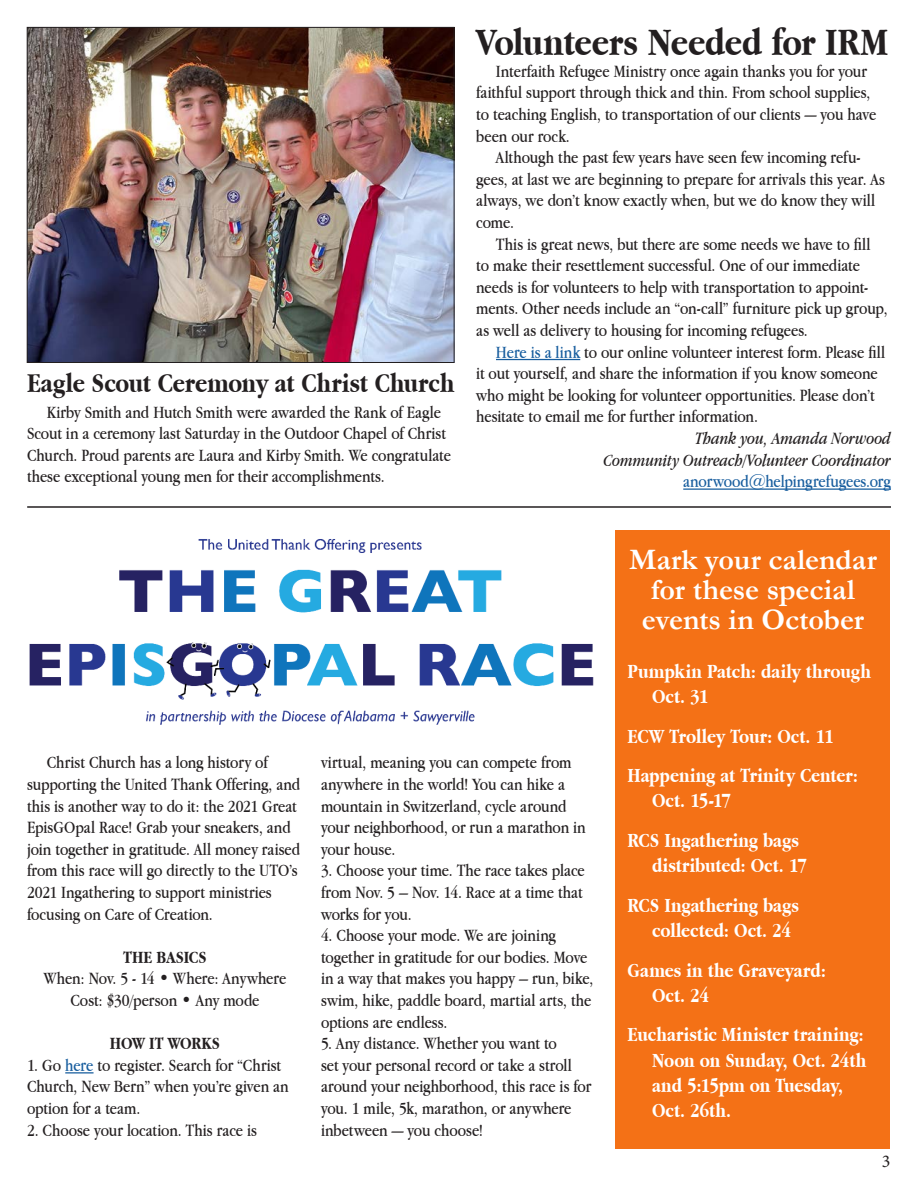
<style>
.page{position:relative;width:918px;height:1188px;background:#fff}
.page>*{position:absolute;margin:0;border:0;box-sizing:border-box;transform-origin:0 0}
.t1{font:700 40.5px "Apple Garamond";letter-spacing:-.01em;color:#231f20}
.t2{font:700 30px "Garamond";letter-spacing:-.005em;color:#fff}
.t3{font:700 28.5px "Apple Garamond";color:#231f20}
.t4{font:700 21px "Apple Garamond";color:#fff}
.t5{font:18px/21.6px "Apple Garamond";letter-spacing:-.005em;color:#231f20}
.t6{font:italic 18px "Apple Garamond";letter-spacing:-.005em;color:#231f20}
.t7{font:18px "Apple Garamond";letter-spacing:-.005em;color:#175d9e}
.t8{font:700 18px "Apple Garamond";color:#231f20}
.t9{font:18px "Minion Pro";color:#231f20}
.s1{color:#175d9e}
</style>
<div class="page">
<div style="left:616px;top:530px;width:274px;height:619px;background:#f47116"></div>
<hr style="left:65px;top:1072px;width:29px;height:2px;background:#175d9e">
<img style="left:29px;top:539px;width:565px;height:186px">
<img style="left:29px;top:29px;width:423px;height:332px">
<div style="left:27px;top:27px;width:427px;height:336px;border:1px solid #231f20"></div>
<hr style="left:496px;top:359px;width:84px;height:1px;background:#175d9e">
<hr style="left:683px;top:488px;width:208px;height:2px;background:#175d9e">
<hr style="left:27px;top:506px;width:864px;height:2px;background:#231f20">
<p class="t3" style="left:27px;top:367px;width:429px">Eagle Scout Ceremony at Christ Church</p>
<p class="t5" style="left:27px;top:401px;width:426px;text-indent:20px">Kirby Smith and Hutch Smith were awarded the Rank of Eagle Scout in a ceremony last Saturday in the Outdoor Chapel of Christ Church. Proud parents are Laura and Kirby Smith. We congratulate these exceptional young men for their accomplishments.</p>
<p class="t1" style="left:476px;top:20px;width:414px">Volunteers Needed for IRM</p>
<p class="t5" style="left:476px;top:60px;width:402px;text-indent:20px">Interfaith Refugee Ministry once again thanks you for your faithful support through thick and thin. From school supplies, to teaching English, to transportation of our clients — you have been our rock.</p>
<p class="t5" style="left:476px;top:146px;width:410px;text-indent:20px">Although the past few years have seen few incoming refu&shy;gees, at last we are beginning to prepare for arrivals this year. As always, we don’t know exactly when, but we do know they will come.</p>
<p class="t5" style="left:476px;top:233px;width:413px;text-indent:20px">This is great news, but there are some needs we have to fill to make their resettlement successful. One of our immediate needs is for volunteers to help with transportation to appoint&shy;ments. Other needs include an “on-call” furniture pick up group, as well as delivery to housing for incoming refugees.</p>
<p class="t5" style="left:476px;top:341px;width:410px;text-indent:20px"><span class="s1">Here is a link</span> to our online volunteer interest form. Please fill it out yourself, and share the information if you know someone who might be looking for volunteer opportunities. Please don’t hesitate to email me for further information.</p>
<p class="t6" style="left:695px;top:428px;width:197px">Thank you, Amanda Norwood</p>
<p class="t6" style="left:604px;top:449px;width:289px">Community Outreach/Volunteer Coordinator</p>
<p class="t7" style="left:683px;top:471px;width:209px">anorwood@helpingrefugees.org</p>
<p class="t2" style="left:629px;top:539px;width:249px">Mark your calendar</p>
<p class="t2" style="left:651px;top:569px;width:206px">for these special</p>
<p class="t2" style="left:642px;top:599px;width:224px">events in October</p>
<p class="t5" style="left:27px;top:752px;width:275px;text-indent:20px">Christ Church has a long history of supporting the United Thank Offering, and this is another way to do it: the 2021 Great EpisGOpal Race! Grab your sneakers, and join together in gratitude. All money raised from this race will go directly to the UTO’s 2021 Ingathering to support ministries focusing on Care of Creation.</p>
<p class="t8" style="left:123px;top:947px;width:85px">THE BASICS</p>
<p class="t5" style="left:44px;top:968px;width:244px">When: Nov. 5 - 14 • Where: Anywhere</p>
<p class="t5" style="left:70px;top:989px;width:191px">Cost: $30/person • Any mode</p>
<p class="t8" style="left:110px;top:1033px;width:112px">HOW IT WORKS</p>
<p class="t5" style="left:27px;top:1054px;width:263px">1. Go <span class="s1">here</span> to register. Search for “Christ<br>Church, New Bern” when you’re given an option for a team.</p>
<p class="t5" style="left:27px;top:1119px;width:232px">2. Choose your location. This race is</p>
<p class="t5" style="left:321px;top:752px;width:266px">virtual, meaning you can compete from anywhere in the world! You can hike a mountain in Switzerland, cycle around your neighborhood, or run a marathon in your house.</p>
<p class="t5" style="left:321px;top:860px;width:265px">3. Choose your time. The race takes place from Nov. 5 – Nov. 14. Race at a time that works for you.</p>
<p class="t5" style="left:321px;top:924px;width:274px">4. Choose your mode. We are joining together in gratitude for our bodies. Move in a way that makes you happy – run, bike, swim, hike, paddle board, martial arts, the options are endless.</p>
<p class="t5" style="left:321px;top:1032px;width:272px">5. Any distance. Whether you want to<br>set your personal record or take a stroll around your neighborhood, this race is for you. 1 mile, 5k, marathon, or anywhere inbetween — you choose!</p>
<p class="t4" style="left:627px;top:659px;width:245px">Pumpkin Patch: daily through</p>
<p class="t4" style="left:652px;top:684px;width:58px">Oct. 31</p>
<p class="t4" style="left:627px;top:724px;width:208px">ECW Trolley Tour: Oct. 11</p>
<p class="t4" style="left:627px;top:764px;width:232px">Happening at Trinity Center:</p>
<p class="t4" style="left:652px;top:789px;width:80px">Oct. 15-17</p>
<p class="t4" style="left:627px;top:828px;width:173px">RCS Ingathering bags</p>
<p class="t4" style="left:652px;top:854px;width:156px">distributed: Oct. 17</p>
<p class="t4" style="left:627px;top:893px;width:173px">RCS Ingathering bags</p>
<p class="t4" style="left:652px;top:918px;width:141px">collected: Oct. 24</p>
<p class="t4" style="left:627px;top:958px;width:200px">Games in the Graveyard:</p>
<p class="t4" style="left:652px;top:983px;width:59px">Oct. 24</p>
<p class="t4" style="left:627px;top:1023px;width:238px">Eucharistic Minister training:</p>
<p class="t4" style="left:652px;top:1048px;width:216px">Noon on Sunday, Oct. 24th</p>
<p class="t4" style="left:652px;top:1073px;width:192px">and 5:15pm on Tuesday,</p>
<p class="t4" style="left:652px;top:1098px;width:80px">Oct. 26th.</p>
<p class="t9" style="left:882px;top:1150px;width:10px">3</p>
</div>
